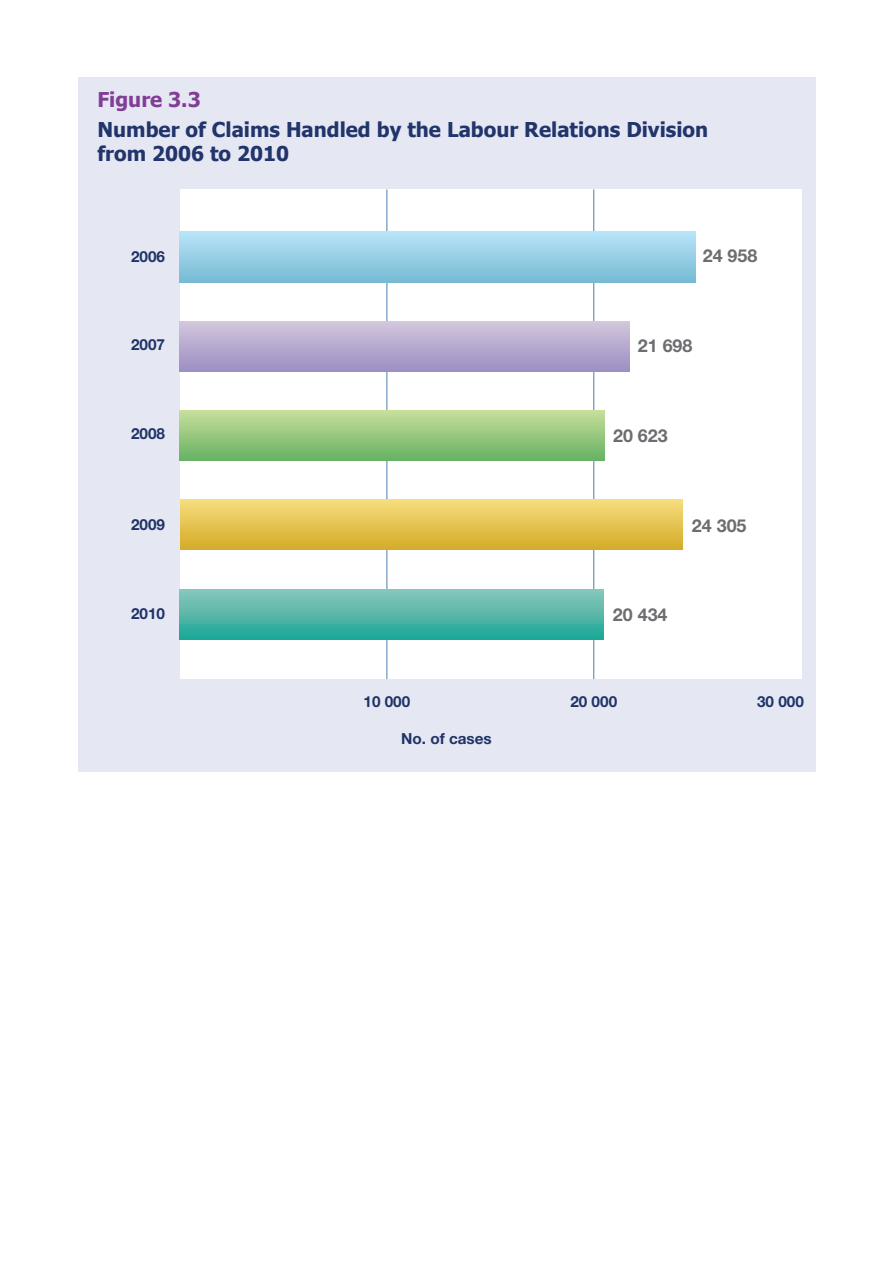
<style>
.page{position:relative;width:893px;height:1263px;background:#fff}
.page>*{position:absolute;margin:0;border:0;box-sizing:border-box;transform-origin:0 0}
.t1{font:700 20.4px/29.7px "Tahoma";color:#21346b}
.t2{font:700 17.85px "Helvetica Neue";color:#6c6d70}
.t3{font:700 15.3px "Helvetica Neue";color:#1f3367}
.s1{color:#823e96}
</style>
<div class="page">
<div style="left:78px;top:77px;width:737px;height:695px;background:#e5e8f3"></div>
<div style="left:180px;top:189px;width:621px;height:490px;background:#fff"></div>
<hr style="left:386px;top:189px;width:1px;height:490px;background:#4b7eaf">
<hr style="left:593px;top:189px;width:1px;height:490px;background:#4b7eaf">
<div style="left:180px;top:232px;width:515px;height:50px;background:linear-gradient(to bottom,#b8e4f8,#78bbd4)"></div>
<div style="left:180px;top:321px;width:449px;height:50px;background:linear-gradient(to bottom,#d3c6dc,#9d90c4)"></div>
<div style="left:180px;top:411px;width:425px;height:50px;background:linear-gradient(to bottom,#c7dd99,#67b264)"></div>
<div style="left:180px;top:500px;width:502px;height:50px;background:linear-gradient(to bottom,#f5dc7c,#d5ab29)"></div>
<div style="left:180px;top:590px;width:423px;height:50px;background:linear-gradient(to bottom,#8cc7ba,#1ca796)"></div>
<hr style="left:180px;top:189px;width:620px;height:2px;background:#231f20">
<hr style="left:179px;top:0;width:1px;height:190px;background:#231f20">
<div style="left:179px;top:96px;width:621px;height:45px;background:#e5e8f3"></div>
<p class="t1" style="left:97px;top:83px;width:612px"><span class="s1">Figure 3.3<br></span>Number of Claims Handled by the Labour Relations Division</p>
<p class="t1" style="left:97px;top:137px;width:193px">from 2006 to 2010</p>
<p class="t3" style="left:131px;top:247px;width:36px">2006</p>
<p class="t2" style="left:703px;top:245px;width:56px">24 958</p>
<p class="t3" style="left:131px;top:335px;width:36px">2007</p>
<p class="t2" style="left:638px;top:335px;width:56px">21 698</p>
<p class="t3" style="left:131px;top:424px;width:36px">2008</p>
<p class="t2" style="left:613px;top:424px;width:56px">20 623</p>
<p class="t3" style="left:131px;top:515px;width:36px">2009</p>
<p class="t2" style="left:692px;top:514px;width:56px">24 305</p>
<p class="t3" style="left:131px;top:604px;width:36px">2010</p>
<p class="t2" style="left:613px;top:604px;width:56px">20 434</p>
<p class="t3" style="left:363px;top:692px;width:48px">10 000</p>
<p class="t3" style="left:570px;top:692px;width:48px">20 000</p>
<p class="t3" style="left:757px;top:692px;width:48px">30 000</p>
<p class="t3" style="left:401px;top:729px;width:92px">No. of cases</p>
</div>
